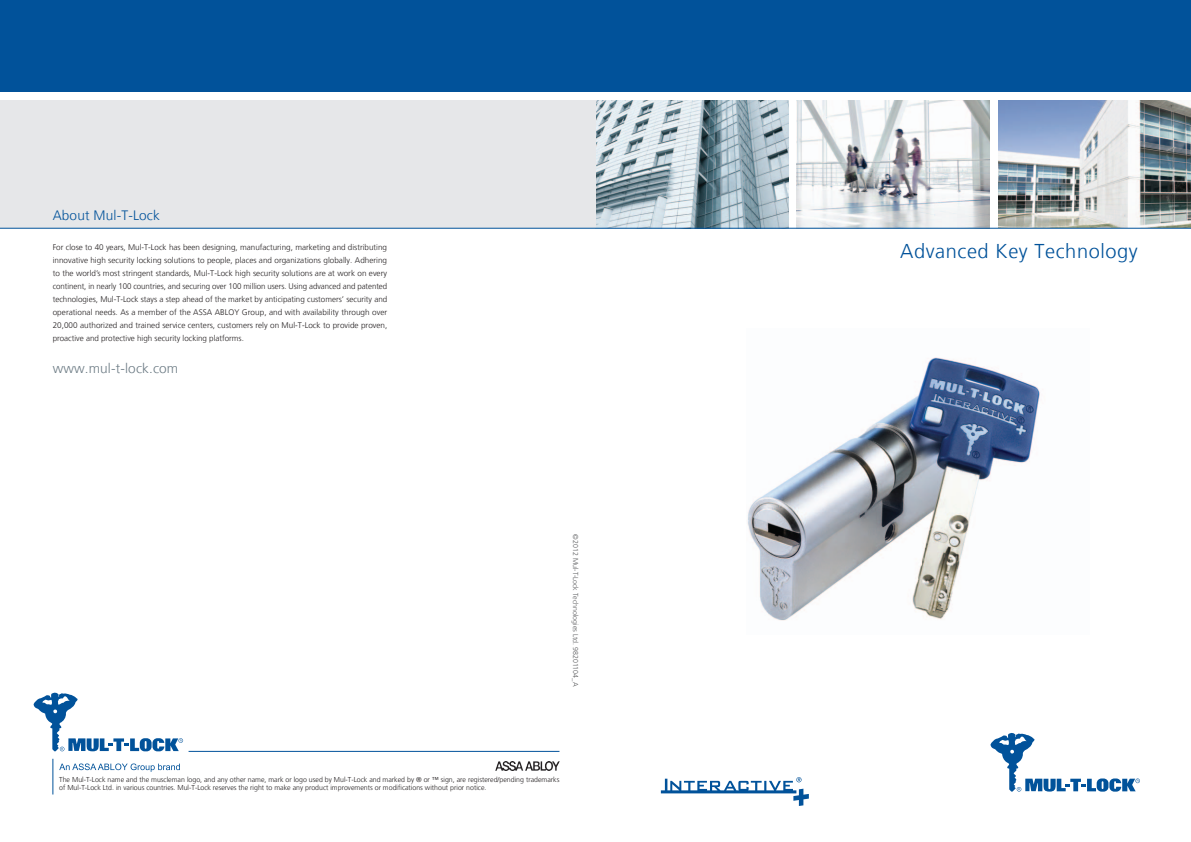
<style>
.page{position:relative;width:1191px;height:842px;background:#fff}
.page>*{position:absolute;margin:0;border:0;box-sizing:border-box;transform-origin:0 0}
.t1{font:300 20px "Frutiger";letter-spacing:.03em;color:#01529a}
.t2{font:300 13.6px "Frutiger";letter-spacing:.01em;color:#6c7b84}
.t3{font:300 13.6px "Frutiger";letter-spacing:.01em;color:#01529a}
.t4{font:300 8.2px/13px "Frutiger";color:#231f20;text-align:justify}
.t5{font:300 7.1px/8px "Frutiger";color:#231f20}
.t6{font:300 7.1px "Frutiger";color:#57585a}
</style>
<div class="page">
<hr style="left:189px;top:751px;width:370px;height:1px;background:#01529a">
<svg style="left:59px;top:763px;width:121px;height:9px"></svg>
<img style="left:495px;top:761px;width:64px;height:9px">
<hr style="left:53px;top:759px;width:1px;height:35px;background:#01529a">
<svg style="left:990px;top:733px;width:150px;height:59px"></svg>
<svg style="left:33px;top:693px;width:150px;height:58px"></svg>
<img style="left:595px;top:100px;width:193px;height:128px">
<img style="left:998px;top:100px;width:193px;height:128px">
<img style="left:797px;top:100px;width:192px;height:128px">
<div style="left:0;top:99px;width:595px;height:129px;background:#e6e7e9"></div>
<div style="left:0;top:0;width:1191px;height:91px;background:#01529a"></div>
<hr style="left:0;top:228px;width:1191px;height:1px;background:#01529a">
<img style="left:747px;top:357px;width:293px;height:264px">
<svg style="left:661px;top:777px;width:148px;height:29px"></svg>
<h2 class="t3" style="left:53px;top:207px;width:109px">About Mul-T-Lock</h2>
<p class="t4" style="left:53px;top:240px;width:336px">For close to 40 years, Mul-T-Lock has been designing, manufacturing, marketing and distributing innovative high security locking solutions to people, places and organizations globally. Adhering to the world’s most stringent standards, Mul-T-Lock high security solutions are at work on every continent, in nearly 100 countries, and securing over 100 million users. Using advanced and patented technologies, Mul-T-Lock stays a step ahead of the market by anticipating customers’ security and operational needs. As a member of the ASSA ABLOY Group, and with availability through over 20,000 authorized and trained service centers, customers rely on Mul-T-Lock to provide proven, proactive and protective high security locking platforms.</p>
<h2 class="t2" style="left:53px;top:361px;width:127px">www.mul-t-lock.com</h2>
<p class="t6" style="left:579px;top:534px;width:153px;rotate:90deg">©2012 Mul-T-Lock Technologies Ltd. 98201104_A</p>
<p class="t5" style="left:59px;top:775px;width:502px">The Mul-T-Lock name and the muscleman logo, and any other name, mark or logo used by Mul-T-Lock and marked by ® or ™ sign, are registered/pending trademarks of Mul-T-Lock Ltd. in various countries. Mul-T-Lock reserves the right to make any product improvements or modifications without prior notice.</p>
<h1 class="t1" style="left:900px;top:240px;width:239px">Advanced Key Technology</h1>
</div>
